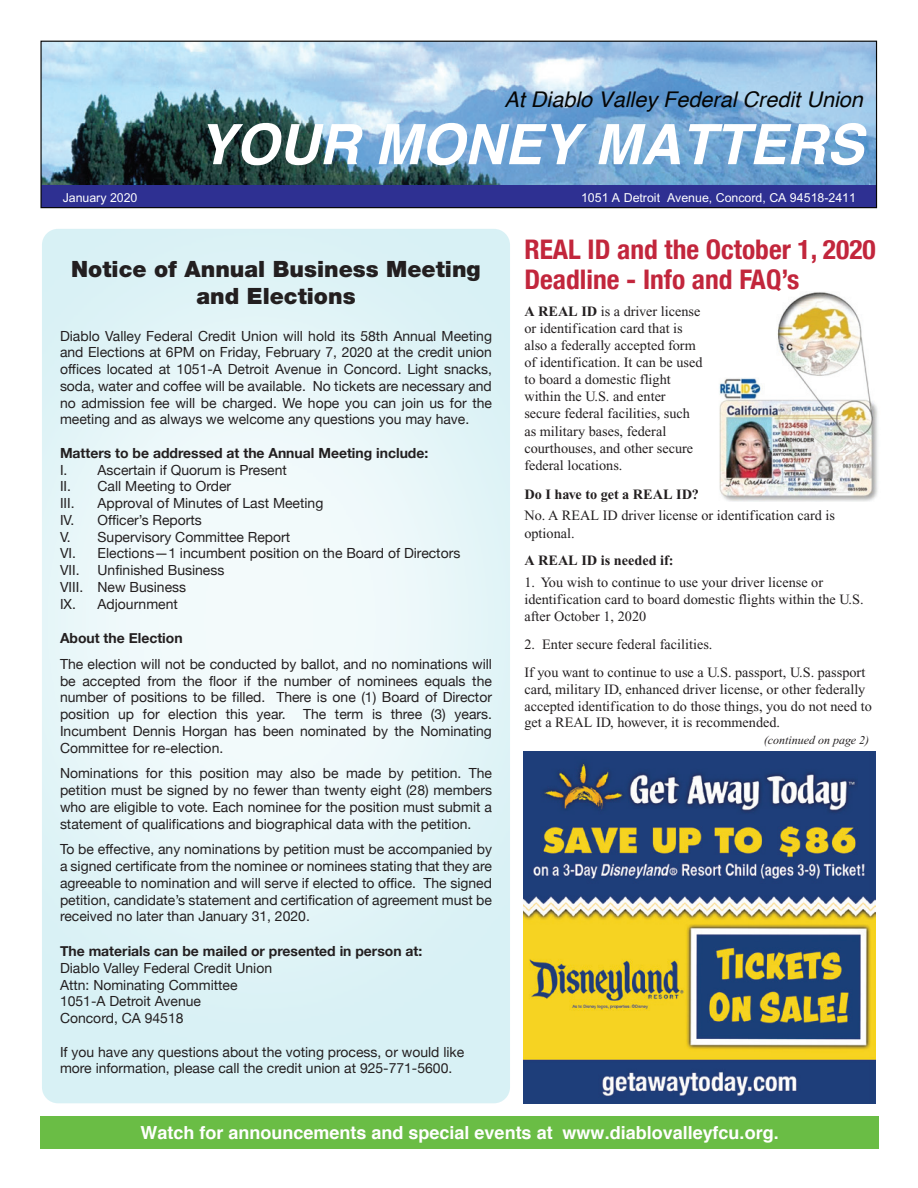
<style>
.page{position:relative;width:918px;height:1188px;background:#fff}
.page>*{position:absolute;margin:0;border:0;box-sizing:border-box;transform-origin:0 0}
.t1{font:italic 700 55.65px "Helvetica";color:#fff}
.t2{font:700 condensed 27px/30px "Helvetica Neue";color:#c2263c}
.t3{font:900 22.5px/27px "Helvetica Neue";color:#231f20;text-align:center}
.t4{font:italic 21.6px "Helvetica";color:#050504}
.t5{font:700 18px "Helvetica";color:#fff}
.t6{font:14.25px/17.1px "Times New Roman";color:#231f20}
.t7{font:700 14.25px "Times New Roman";color:#231f20}
.t8{font:13.95px/16.8px "Helvetica Neue";color:#231f20}
.t9{font:700 13.95px "Helvetica Neue";color:#231f20}
.t10{font:12.3px "Arial";color:#fff}
.t11{font:italic 12px "Times New Roman";color:#231f20}
.s1{font-weight:700}
</style>
<div class="page">
<img style="left:40px;top:40px;width:798px;height:1064px">
<div style="left:40px;top:1116px;width:838px;height:33px;background:#6abd45"></div>
<img style="left:42px;top:43px;width:833px;height:143px">
<div style="left:41px;top:186px;width:836px;height:22px;background:#2e3092"></div>
<div style="left:40px;top:41px;width:837px;height:167px;border:1px solid #050504"></div>
<img style="left:523px;top:752px;width:352px;height:351px">
<img style="left:713px;top:292px;width:165px;height:210px">
<p class="t10" style="left:63px;top:190px;width:76px">January 2020</p>
<h3 class="t4" style="left:504px;top:83px;width:360px">At Diablo Valley Federal Credit Union</h3>
<h1 class="t1" style="left:198px;top:99px;width:667px">YOUR MONEY MATTERS</h1>
<p class="t10" style="left:581px;top:190px;width:276px">1051 A Detroit Avenue, Concord, CA 94518-2411</p>
<h3 class="t3" style="left:71px;top:256px;width:411px">Notice of Annual Business Meeting and Elections</h3>
<p class="t8" style="left:60px;top:327px;width:434px;text-align:justify">Diablo Valley Federal Credit Union will hold its 58th Annual Meeting and Elections at 6PM on Friday, February 7, 2020 at the credit union offices located at 1051-A Detroit Avenue in Concord. Light snacks, soda, water and coffee will be available. No tickets are necessary and no admission fee will be charged. We hope you can join us for the meeting and as always we welcome any questions you may have.</p>
<p class="t9" style="left:60px;top:444px;width:370px">Matters to be addressed at the Annual Meeting include:</p>
<p class="t8" style="left:60px;top:461px;width:228px">I. Ascertain if Quorum is Present<br>II. Call Meeting to Order<br>III.</p>
<p class="t8" style="left:60px;top:495px;width:402px;text-indent:38px">Approval of Minutes of Last Meeting<br>IV. Officer’s Reports<br>V. Supervisory Committee Report<br>VI. Elections—1 incumbent position on the Board of Directors<br>VII.</p>
<p class="t8" style="left:60px;top:562px;width:166px;text-indent:38px">Unfinished Business<br>VIII. New Business<br>IX. Adjournment</p>
<p class="t9" style="left:60px;top:630px;width:124px">About the Election</p>
<p class="t8" style="left:60px;top:655px;width:434px;text-align:justify">The election will not be conducted by ballot, and no nominations will be accepted from the floor if the number of nominees equals the number of positions to be filled. There is one (1) Board of Director position up for election this year. The term is three (3) years.<br>Incumbent Dennis Horgan has been nominated by the Nominating Committee for re-election.</p>
<p class="t8" style="left:60px;top:765px;width:434px;text-align:justify">Nominations for this position may also be made by petition. The petition must be signed by no fewer than twenty eight (28) members who are eligible to vote. Each nominee for the position must submit a statement of qualifications and biographical data with the petition.</p>
<p class="t8" style="left:60px;top:841px;width:434px;text-align:justify">To be effective, any nominations by petition must be accompanied by a signed certificate from the nominee or nominees stating that they are agreeable to nomination and will serve if elected to office. The signed petition, candidate’s statement and certification of agreement must be received no later than January 31, 2020.</p>
<p class="t9" style="left:60px;top:943px;width:364px">The materials can be mailed or presented in person at:</p>
<p class="t8" style="left:60px;top:959px;width:214px">Diablo Valley Federal Credit Union<br>Attn: Nominating Committee<br>1051-A Detroit Avenue<br>Concord, CA 94518</p>
<p class="t8" style="left:60px;top:1043px;width:406px">If you have any questions about the voting process, or would like more information, please call the credit union at 925-771-5600.</p>
<h2 class="t2" style="left:524px;top:234px;width:353px">REAL ID and the October 1, 2020<br>Deadline - Info and FAQ’s</h2>
<p class="t6" style="left:524px;top:303px;width:180px"><span class="s1">A REAL ID</span> is a driver license or identification card that is also a federally accepted form of identification. It can be used to board a domestic flight within the U.S. and enter secure federal facilities, such as military bases, federal courthouses, and other secure federal locations.</p>
<p class="t7" style="left:524px;top:486px;width:176px">Do I have to get a REAL ID?</p>
<p class="t6" style="left:524px;top:507px;width:312px">No. A REAL ID driver license or identification card is optional.</p>
<p class="t7" style="left:524px;top:553px;width:151px">A REAL ID is needed if:</p>
<p class="t6" style="left:524px;top:574px;width:341px">1. You wish to continue to use your driver license or identification card to board domestic flights within the U.S. after October 1, 2020</p>
<p class="t6" style="left:524px;top:630px;width:343px;line-height:27.9px">2. Enter secure federal facilities.<br>If you want to continue to use a U.S. passport, U.S. passport</p>
<p class="t6" style="left:524px;top:681px;width:349px;line-height:16.5px">card, military ID, enhanced driver license, or other federally accepted identification to do those things, you do not need to get a REAL ID, however, it is recommended.</p>
<p class="t11" style="left:764px;top:734px;width:107px">(continued on page 2)</p>
<p class="t5" style="left:140px;top:1120px;width:640px">Watch for announcements and special events at www.diablovalleyfcu.org.</p>
</div>
